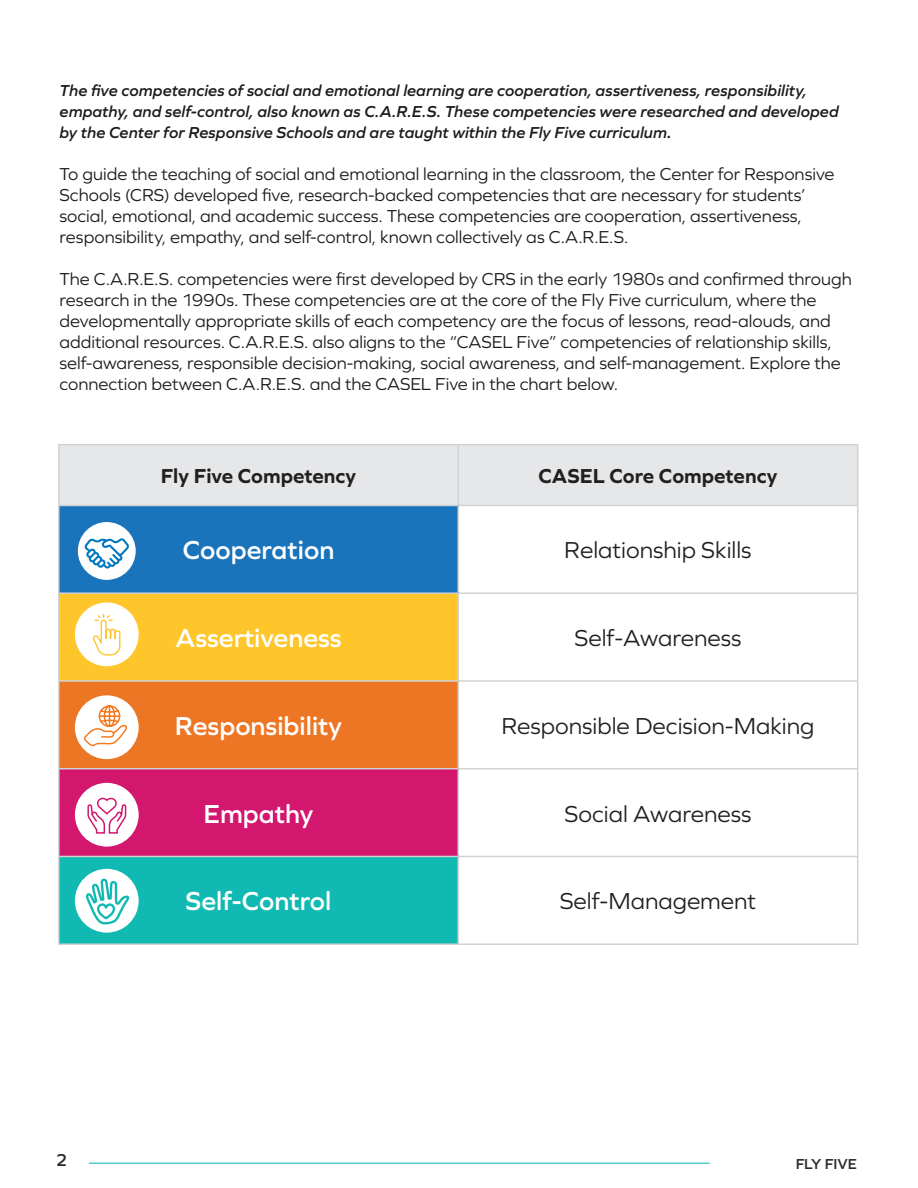
<style>
.page{position:relative;width:918px;height:1188px;background:#fff}
.page>*{position:absolute;margin:0;border:0;box-sizing:border-box;transform-origin:0 0}
.Abril_Display_Reg_10ptx{font:600 27px "Graphie";color:#fff}
.Abril_Display_Reg_10ptx-2{font:24px "Graphie";color:#231f20}
.Abril_Display_Reg_10ptx-3{font:700 21px "Graphie";color:#231f20}
.t1{font:18px/21px "Graphie";color:#000}
.t2{font:600 18px "Graphie";color:#231f20}
.t3{font:italic 600 16.5px/21px "Graphie";letter-spacing:.005em;color:#000}
.t4{font:600 15px "Graphie";letter-spacing:-.01em;color:#231f20}
.s1{font-size:18px}
</style>
<div class="page">
<hr style="left:89px;top:1163px;width:621px;height:1px;background:#10bab2">
<div style="left:60px;top:445px;width:797px;height:60px;background:#e6e7e9"></div>
<div style="left:59px;top:505px;width:399px;height:88px;background:#1974bb"></div>
<div style="left:59px;top:593px;width:399px;height:88px;background:#fec62a"></div>
<div style="left:59px;top:681px;width:399px;height:88px;background:#ed7625"></div>
<div style="left:59px;top:769px;width:399px;height:87px;background:#d3176f"></div>
<div style="left:59px;top:856px;width:399px;height:88px;background:#10bab2"></div>
<hr style="left:58px;top:444px;width:400px;height:1px;background:#d1d2d4">
<hr style="left:58px;top:445px;width:2px;height:60px;background:#d1d2d4">
<hr style="left:458px;top:444px;width:400px;height:1px;background:#d1d2d4">
<hr style="left:458px;top:445px;width:1px;height:60px;background:#d1d2d4">
<hr style="left:857px;top:445px;width:1px;height:60px;background:#d1d2d4">
<hr style="left:58px;top:505px;width:400px;height:1px;background:#d1d2d4">
<hr style="left:58px;top:506px;width:2px;height:86px;background:#d1d2d4">
<hr style="left:458px;top:505px;width:400px;height:1px;background:#d1d2d4">
<hr style="left:458px;top:506px;width:1px;height:86px;background:#d1d2d4">
<hr style="left:857px;top:506px;width:1px;height:86px;background:#d1d2d4">
<hr style="left:58px;top:592px;width:400px;height:2px;background:#d1d2d4">
<hr style="left:58px;top:594px;width:2px;height:86px;background:#d1d2d4">
<hr style="left:458px;top:592px;width:400px;height:2px;background:#d1d2d4">
<hr style="left:458px;top:594px;width:1px;height:86px;background:#d1d2d4">
<hr style="left:857px;top:594px;width:1px;height:86px;background:#d1d2d4">
<hr style="left:58px;top:680px;width:400px;height:2px;background:#d1d2d4">
<hr style="left:58px;top:682px;width:2px;height:86px;background:#d1d2d4">
<hr style="left:458px;top:680px;width:400px;height:2px;background:#d1d2d4">
<hr style="left:458px;top:682px;width:1px;height:86px;background:#d1d2d4">
<hr style="left:857px;top:682px;width:1px;height:86px;background:#d1d2d4">
<hr style="left:58px;top:768px;width:400px;height:1px;background:#d1d2d4">
<hr style="left:58px;top:769px;width:2px;height:87px;background:#d1d2d4">
<hr style="left:458px;top:768px;width:400px;height:1px;background:#d1d2d4">
<hr style="left:458px;top:769px;width:1px;height:87px;background:#d1d2d4">
<hr style="left:857px;top:769px;width:1px;height:87px;background:#d1d2d4">
<hr style="left:58px;top:856px;width:400px;height:1px;background:#d1d2d4">
<hr style="left:58px;top:857px;width:2px;height:86px;background:#d1d2d4">
<hr style="left:458px;top:856px;width:400px;height:1px;background:#d1d2d4">
<hr style="left:458px;top:857px;width:1px;height:86px;background:#d1d2d4">
<hr style="left:857px;top:857px;width:1px;height:86px;background:#d1d2d4">
<hr style="left:58px;top:943px;width:400px;height:2px;background:#d1d2d4">
<hr style="left:458px;top:943px;width:400px;height:2px;background:#d1d2d4">
<div style="left:78px;top:522px;width:58px;height:58px;background:#fff;border-radius:50%"></div>
<svg style="left:84px;top:538px;width:45px;height:31px"></svg>
<div style="left:75px;top:602px;width:64px;height:64px;background:#fff;border-radius:50%"></div>
<svg style="left:92px;top:613px;width:29px;height:43px"></svg>
<div style="left:75px;top:695px;width:64px;height:64px;background:#fff;border-radius:50%"></div>
<svg style="left:82px;top:705px;width:46px;height:43px"></svg>
<div style="left:75px;top:783px;width:64px;height:64px;background:#fff;border-radius:50%"></div>
<svg style="left:87px;top:782px;width:40px;height:52px"></svg>
<div style="left:75px;top:869px;width:64px;height:64px;background:#fff;border-radius:50%"></div>
<svg style="left:86px;top:878px;width:43px;height:46px"></svg>
<p class="t3" style="left:60px;top:79px;width:781px">The five competencies of social and emotional learning are cooperation, assertiveness, responsibility, empathy, and self-control, also known as C.A.R.E.S. These competencies were researched and developed by the Center for Responsive Schools and are taught within the Fly Five curriculum<span class="s1">.</span></p>
<p class="t1" style="left:60px;top:163px;width:777px">To guide the teaching of social and emotional learning in the classroom, the Center for Responsive Schools (CRS) developed five, research-backed competencies that are necessary for students’ social, emotional, and academic success. These competencies are cooperation, assertiveness, responsibility, empathy, and self-control, known collectively as C.A.R.E.S.</p>
<p class="t1" style="left:60px;top:268px;width:794px">The C.A.R.E.S. competencies were first developed by CRS in the early 1980s and confirmed through research in the 1990s. These competencies are at the core of the Fly Five curriculum, where the developmentally appropriate skills of each competency are the focus of lessons, read-alouds, and additional resources. C.A.R.E.S. also aligns to the “CASEL Five” competencies of relationship skills, self-awareness, responsible decision-making, social awareness, and self-management. Explore the connection between C.A.R.E.S. and the CASEL Five in the chart below.</p>
<p class="Abril_Display_Reg_10ptx-3" style="left:161px;top:464px;width:197px">Fly Five Competency</p>
<p class="Abril_Display_Reg_10ptx-3" style="left:539px;top:464px;width:240px">CASEL Core Competency</p>
<p class="Abril_Display_Reg_10ptx" style="left:183px;top:535px;width:153px">Cooperation</p>
<p class="Abril_Display_Reg_10ptx-2" style="left:564px;top:536px;width:189px">Relationship Skills</p>
<p class="Abril_Display_Reg_10ptx" style="left:175px;top:622px;width:168px">Assertiveness</p>
<p class="Abril_Display_Reg_10ptx-2" style="left:575px;top:624px;width:168px">Self-Awareness</p>
<p class="Abril_Display_Reg_10ptx" style="left:175px;top:710px;width:169px">Responsibility</p>
<p class="Abril_Display_Reg_10ptx-2" style="left:502px;top:712px;width:314px">Responsible Decision-Making</p>
<p class="Abril_Display_Reg_10ptx" style="left:204px;top:798px;width:111px">Empathy</p>
<p class="Abril_Display_Reg_10ptx-2" style="left:565px;top:800px;width:188px">Social Awareness</p>
<p class="Abril_Display_Reg_10ptx" style="left:186px;top:886px;width:147px">Self-Control</p>
<p class="Abril_Display_Reg_10ptx-2" style="left:560px;top:887px;width:198px">Self-Management</p>
<p class="t2" style="left:55px;top:1150px;width:13px">2</p>
<p class="t4" style="left:795px;top:1155px;width:63px">FLY FIVE</p>
</div>
